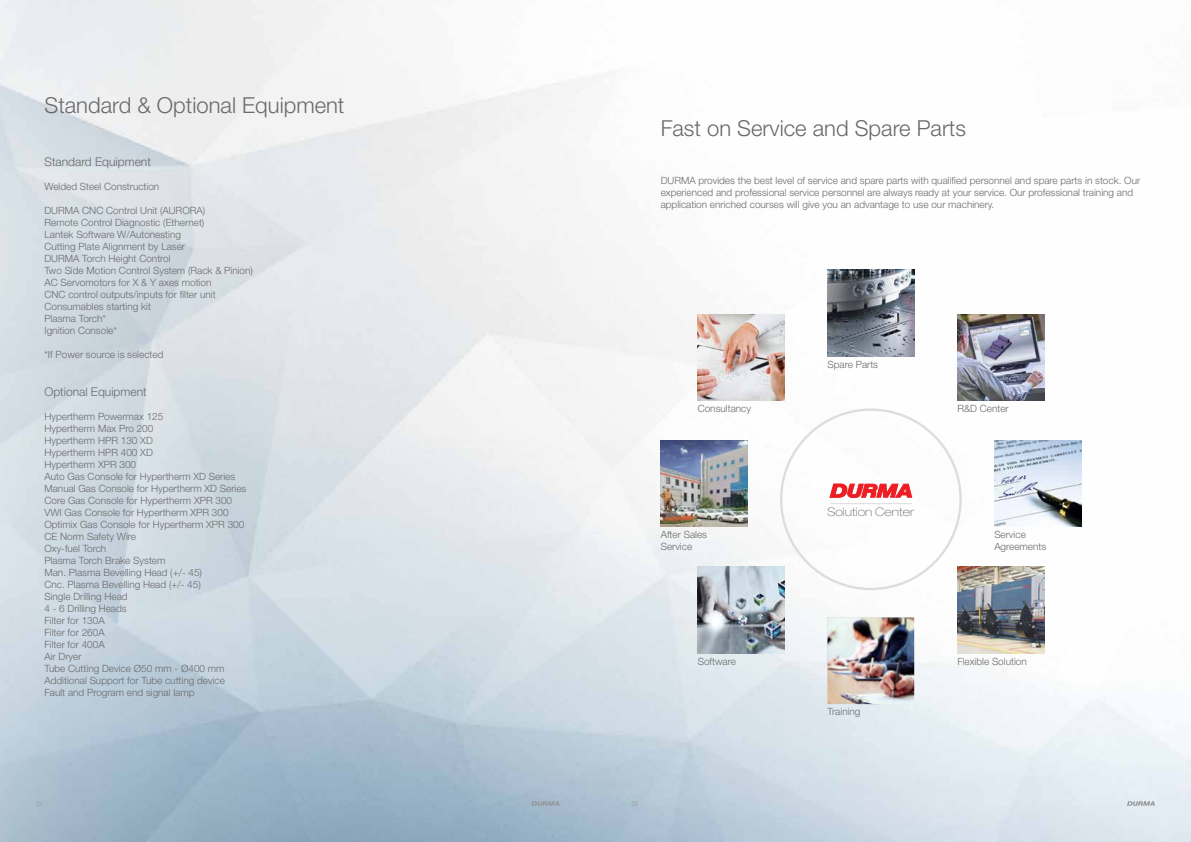
<style>
.page{position:relative;width:1191px;height:842px;background:#fff}
.page>*{position:absolute;margin:0;border:0;box-sizing:border-box;transform-origin:0 0}
.t1{font:300 22px "Helvetica Neue LT Pro";color:#696a6c}
.t2{font:300 12px "Helvetica Neue LT Pro";color:#696a6c}
.t3{font:100 expanded 11.8px "Helvetica Neue LT Pro";color:#6d6e71}
.t4{font:300 10px/12px "Helvetica Neue LT Pro";color:#696a6c}
.t5{font:300 condensed 6.5px "Helvetica Neue LT Pro";color:#939598}
.s1{color:#6d6e71}
</style>
<div class="page">
<img style="left:0;top:0;width:1191px;height:842px">
<svg style="left:531px;top:801px;width:28px;height:5px"></svg>
<img style="left:660px;top:440px;width:87px;height:87px">
<img style="left:994px;top:440px;width:87px;height:87px">
<img style="left:697px;top:314px;width:87px;height:87px">
<img style="left:957px;top:314px;width:87px;height:86px">
<img style="left:697px;top:567px;width:87px;height:86px">
<img style="left:957px;top:567px;width:87px;height:86px">
<img style="left:827px;top:270px;width:87px;height:86px">
<img style="left:827px;top:617px;width:87px;height:87px">
<svg style="left:829px;top:484px;width:83px;height:14px"></svg>
<hr style="left:830px;top:503px;width:82px;height:1px;background:#dcddde">
<svg style="left:1126px;top:801px;width:29px;height:5px"></svg>
<h1 class="t1" style="left:44px;top:92px;width:301px">Standard &amp; Optional Equipment</h1>
<p class="t2" style="left:44px;top:154px;width:108px">Standard Equipment</p>
<p class="t4" style="left:44px;top:180px;width:116px">Welded Steel Construction</p>
<p class="t4" style="left:44px;top:204px;width:210px">DURMA CNC Control Unit (AURORA)<br>Remote Control Diagnostic (Ethernet)<br>Lantek Software W/Autonesting<br>Cutting Plate Alignment by Laser<br>DURMA Torch Height Control<br>Two Side Motion Control System (Rack &amp; Pinion)<br>AC Servomotors for X &amp; Y axes motion<br>CNC control outputs/inputs for filter unit<br>Consumables starting kit<br>Plasma Torch*<br>Ignition Console*</p>
<p class="t4" style="left:44px;top:348px;width:120px">*If Power source is selected</p>
<p class="t2" style="left:44px;top:385px;width:104px">Optional Equipment</p>
<p class="t4" style="left:44px;top:411px;width:203px">Hypertherm Powermax 125<br>Hypertherm Max Pro 200<br>Hypertherm HPR 130 XD<br>Hypertherm HPR 400 XD<br>Hypertherm XPR 300<br>Auto Gas Console for Hypertherm XD Series<br>Manual Gas Console for Hypertherm XD Series<br>Core Gas Console for Hypertherm XPR 300<br>VWI Gas Console for Hypertherm XPR 300<br>Optimix Gas Console for Hypertherm XPR 300<br>CE Norm Safety Wire<br>Oxy-fuel Torch<br>Plasma Torch Brake System<br>Man. Plasma Bevelling Head (+/- 45)<br>Cnc. Plasma Bevelling Head (+/- 45)<br>Single Drilling Head<br>4 - 6 Drilling Heads<br>Filter for 130A<br>Filter for 260A<br>Filter for 400A<br>Air Dryer<br>Tube Cutting Device Ø50 mm - Ø400 mm<br>Additional Support for Tube cutting device<br>Fault and Program end signal lamp</p>
<p class="t5" style="left:36px;top:800px;width:8px">22</p>
<h1 class="t1" style="left:660px;top:115px;width:307px">Fast on Service and Spare Parts</h1>
<p class="t4" style="left:660px;top:175px;width:481px"><span class="s1">DURMA</span> provides the best level of service and spare parts with qualified personnel and spare parts in stock. Our experienced and professional service personnel are always ready at your service. Our professional training and application enriched courses will give you an advantage to use our machinery.</p>
<p class="t4" style="left:697px;top:402px;width:55px">Consultancy</p>
<p class="t4" style="left:660px;top:528px;width:48px">After Sales<br>Service</p>
<p class="t4" style="left:827px;top:358px;width:52px">Spare Parts</p>
<p class="t3" style="left:827px;top:505px;width:88px">Solution Center</p>
<p class="t4" style="left:957px;top:402px;width:53px">R&amp;D Center</p>
<p class="t4" style="left:994px;top:528px;width:53px">Service<br>Agreements</p>
<p class="t5" style="left:631px;top:800px;width:8px">23</p>
<p class="t4" style="left:697px;top:655px;width:40px">Software</p>
<p class="t4" style="left:957px;top:655px;width:71px">Flexible Solution</p>
<p class="t4" style="left:827px;top:706px;width:34px">Training</p>
</div>
